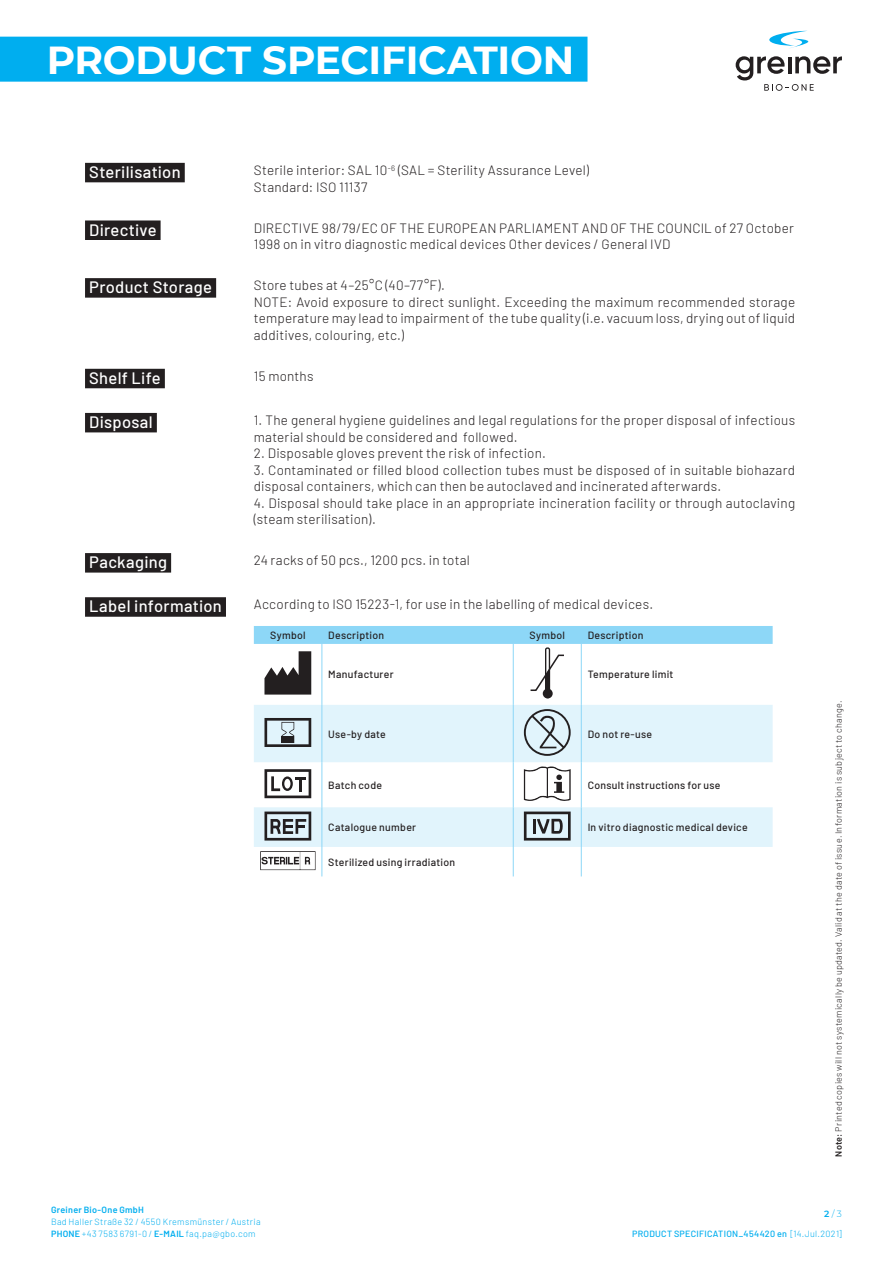
<style>
.page{position:relative;width:893px;height:1263px;background:#fff}
.page>*{position:absolute;margin:0;border:0;box-sizing:border-box;transform-origin:0 0}
.t1{font:700 39px "Montserrat";letter-spacing:-.01em;color:#fff}
.Table_Product_brand{font:500 16.5px "Barlow";letter-spacing:.02em;color:#fff}
.Table_Body____left_j{font:300 13.5px/16.5px "Barlow";letter-spacing:.015em;color:#231f20}
.Table_Header____left{font:500 10.5px "Barlow";letter-spacing:.025em;color:#231f20}
.Table_Header____cent{font:500 10.5px "Barlow";letter-spacing:.03em;color:#231f20}
.t2{font:300 9px "Barlow";letter-spacing:.03em;color:#231f20}
.t3{font:300 9px/12px "Barlow";letter-spacing:.035em;color:#00aeef}
.t4{font:500 9px "Barlow";letter-spacing:.03em;color:#00aeef}
.t5{font:600 9px "Barlow";letter-spacing:.03em;color:#00aeef}
.t6{font:300 9px "Montserrat";color:#00aeef}
.s1{font-weight:600}
.s2{font-weight:300}
</style>
<div class="page">
<svg style="left:736px;top:56px;width:106px;height:35px"></svg>
<svg style="left:769px;top:31px;width:39px;height:17px"></svg>
<div style="left:0;top:37px;width:587px;height:45px;background:#00aeef"></div>
<div style="left:85px;top:163px;width:100px;height:19px;background:#231f20"></div>
<div style="left:85px;top:220px;width:76px;height:20px;background:#231f20"></div>
<div style="left:85px;top:278px;width:131px;height:20px;background:#231f20"></div>
<div style="left:85px;top:369px;width:80px;height:19px;background:#231f20"></div>
<div style="left:85px;top:413px;width:72px;height:19px;background:#231f20"></div>
<div style="left:85px;top:553px;width:86px;height:20px;background:#231f20"></div>
<div style="left:85px;top:597px;width:141px;height:20px;background:#231f20"></div>
<div style="left:254px;top:626px;width:519px;height:18px;background:#8dd7f7"></div>
<svg style="left:254px;top:705px;width:519px;height:142px;fill:#e1f4fc"></svg>
<hr style="left:321px;top:644px;width:1px;height:61px;background:#8dd7f7">
<hr style="left:513px;top:644px;width:1px;height:61px;background:#8dd7f7">
<hr style="left:581px;top:644px;width:1px;height:61px;background:#8dd7f7">
<hr style="left:321px;top:705px;width:1px;height:57px;background:#8dd7f7">
<hr style="left:513px;top:705px;width:1px;height:57px;background:#8dd7f7">
<hr style="left:581px;top:705px;width:1px;height:57px;background:#8dd7f7">
<hr style="left:321px;top:762px;width:1px;height:45px;background:#8dd7f7">
<hr style="left:513px;top:762px;width:1px;height:45px;background:#8dd7f7">
<hr style="left:581px;top:762px;width:1px;height:45px;background:#8dd7f7">
<hr style="left:321px;top:807px;width:1px;height:40px;background:#8dd7f7">
<hr style="left:513px;top:807px;width:1px;height:40px;background:#8dd7f7">
<hr style="left:581px;top:807px;width:1px;height:40px;background:#8dd7f7">
<svg style="left:321px;top:847px;width:1px;height:29px"></svg>
<svg style="left:513px;top:847px;width:1px;height:29px"></svg>
<svg style="left:581px;top:847px;width:1px;height:29px"></svg>
<svg style="left:264px;top:651px;width:47px;height:44px"></svg>
<div style="left:543px;top:689px;width:10px;height:9px;background:#231f20;border-radius:50%"></div>
<div style="left:545px;top:647px;width:5px;height:51px;border:1px solid #231f20;border-radius:2px"></div>
<svg style="left:531px;top:653px;width:33px;height:42px"></svg>
<svg style="left:264px;top:718px;width:47px;height:29px"></svg>
<div style="left:282px;top:737px;width:12px;height:6px;background:#231f20"></div>
<svg style="left:524px;top:709px;width:47px;height:47px;background:#b8c6cc"></svg>
<svg style="left:264px;top:769px;width:47px;height:29px"></svg>
<svg style="left:524px;top:766px;width:47px;height:35px"></svg>
<svg style="left:264px;top:811px;width:47px;height:29px"></svg>
<svg style="left:524px;top:811px;width:47px;height:29px"></svg>
<svg style="left:260px;top:851px;width:55px;height:19px"></svg>
<h1 class="t1" style="left:47px;top:32px;width:529px">PRODUCT SPECIFICATION</h1>
<p class="Table_Product_brand" style="left:89px;top:160px;width:93px">Sterilisation</p>
<p class="Table_Body____left_j" style="left:254px;top:161px;width:337px">Sterile interior: SAL 10<sup>-6</sup> (SAL = Sterility Assurance Level)</p>
<p class="Table_Body____left_j" style="left:254px;top:177px;width:115px">Standard: ISO 11137</p>
<p class="Table_Product_brand" style="left:89px;top:218px;width:69px">Directive</p>
<p class="Table_Body____left_j" style="left:254px;top:219px;width:541px">DIRECTIVE 98/79/EC OF THE EUROPEAN PARLIAMENT AND OF THE COUNCIL of 27 October<br>1998 on in vitro diagnostic medical devices Other devices / General IVD</p>
<p class="Table_Product_brand" style="left:89px;top:275px;width:124px">Product Storage</p>
<p class="Table_Body____left_j" style="left:254px;top:276px;width:193px">Store tubes at 4–25°C (40–77°F).</p>
<p class="Table_Body____left_j" style="left:254px;top:293px;width:543px;text-align:justify">NOTE: Avoid exposure to direct sunlight. Exceeding the maximum recommended storage temperature may lead to impairment of the tube quality (i.e. vacuum loss, drying out of liquid additives, colouring, etc.)</p>
<p class="Table_Product_brand" style="left:89px;top:366px;width:73px">Shelf Life</p>
<p class="Table_Body____left_j" style="left:254px;top:367px;width:61px">15 months</p>
<p class="Table_Product_brand" style="left:89px;top:410px;width:65px">Disposal</p>
<p class="Table_Body____left_j" style="left:254px;top:411px;width:543px">1. The general hygiene guidelines and legal regulations for the proper disposal of infectious material should be considered and followed.</p>
<p class="Table_Body____left_j" style="left:254px;top:444px;width:294px">2. Disposable gloves prevent the risk of infection.</p>
<p class="Table_Body____left_j" style="left:254px;top:461px;width:543px">3. Contaminated or filled blood collection tubes must be disposed of in suitable biohazard disposal containers, which can then be autoclaved and incinerated afterwards.</p>
<p class="Table_Body____left_j" style="left:254px;top:494px;width:543px">4. Disposal should take place in an appropriate incineration facility or through autoclaving (steam sterilisation).</p>
<p class="Table_Product_brand" style="left:89px;top:550px;width:79px">Packaging</p>
<p class="Table_Body____left_j" style="left:254px;top:551px;width:218px">24 racks of 50 pcs., 1200 pcs. in total</p>
<p class="Table_Product_brand" style="left:89px;top:594px;width:134px">Label information</p>
<p class="Table_Body____left_j" style="left:254px;top:595px;width:401px">According to ISO 15223-1, for use in the labelling of medical devices.</p>
<p class="Table_Header____cent" style="left:270px;top:627px;width:37px">Symbol</p>
<p class="Table_Header____left" style="left:328px;top:627px;width:57px">Description</p>
<p class="Table_Header____cent" style="left:529px;top:627px;width:37px">Symbol</p>
<p class="Table_Header____left" style="left:588px;top:627px;width:57px">Description</p>
<p class="Table_Header____left" style="left:328px;top:667px;width:67px">Manufacturer</p>
<p class="Table_Header____left" style="left:588px;top:667px;width:87px">Temperature limit</p>
<p class="Table_Header____left" style="left:328px;top:726px;width:59px">Use-by date</p>
<p class="Table_Header____left" style="left:588px;top:726px;width:66px">Do not re-use</p>
<p class="Table_Header____left" style="left:328px;top:777px;width:55px">Batch code</p>
<p class="Table_Header____left" style="left:588px;top:777px;width:134px">Consult instructions for use</p>
<p class="Table_Header____left" style="left:328px;top:820px;width:89px">Catalogue number</p>
<p class="Table_Header____left" style="left:588px;top:820px;width:161px">In vitro diagnostic medical device</p>
<p class="Table_Header____left" style="left:328px;top:854px;width:128px">Sterilized using irradiation</p>
<p class="t2" style="left:832px;top:1157px;width:458px;rotate:-90deg"><span class="s1">Note:</span> Printed copies will not systemically be updated. Valid at the date of issue. Information is subject to change.</p>
<p class="t5" style="left:51px;top:1203px;width:94px">Greiner Bio-One GmbH</p>
<p class="t3" style="left:51px;top:1215px;width:211px">Bad Haller Straße 32 / 4550 Kremsmünster / Austria<br><span class="s1">PHONE</span> +43 7583 6791-0 / <span class="s1">E-MAIL</span> faq.pa@gbo.com</p>
<p class="t6" style="left:824px;top:1207px;width:19px"><span class="s1">2</span> / 3</p>
<p class="t4" style="left:632px;top:1228px;width:211px">PRODUCT SPECIFICATION_454420 en <span class="s2">[14.Jul.2021]</span></p>
</div>
